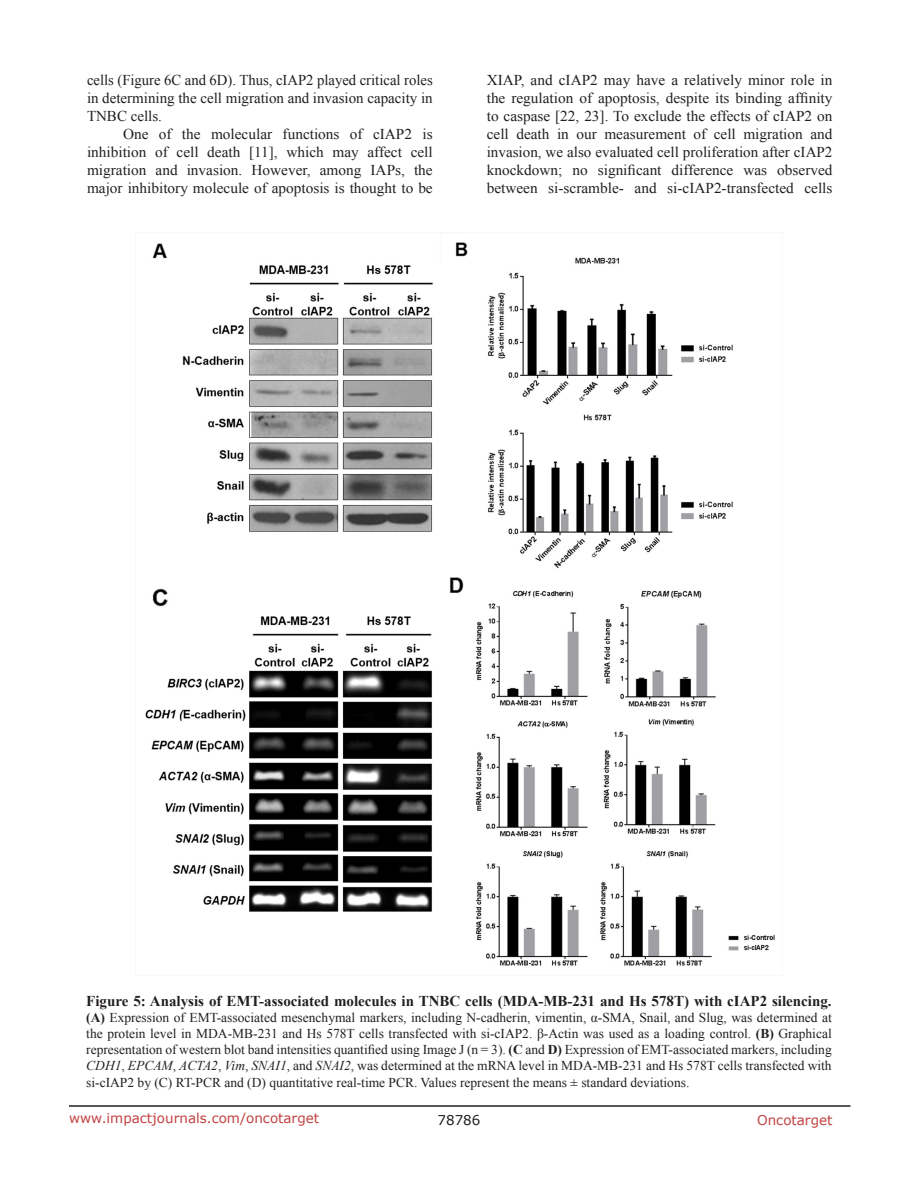
<style>
.page{position:relative;width:918px;height:1188px;background:#fff}
.page>*{position:absolute;margin:0;border:0;box-sizing:border-box;transform-origin:0 0}
.BodyText{font:15px/18px "Times New Roman";color:#231f20;text-align:justify}
.figuretext{font:700 15px "Times New Roman";color:#231f20}
.figuretext-2{font:13.5px/16.2px "Times New Roman";color:#231f20;text-align:justify}
.t1{font:13.5px "Verdana";color:#c24141}
.t2{font:13.5px "Verdana";color:#231f20}
.s1{font-weight:700}
.s2{font-style:italic}
</style>
<div class="page">
<hr style="left:69px;top:1105px;width:781px;height:2px;background:#231f20">
<img style="left:145px;top:242px;width:630px;height:724px">
<p class="BodyText" style="left:87px;top:71px;width:347px">cells (Figure 6C and 6D). Thus, cIAP2 played critical roles in determining the cell migration and invasion capacity in TNBC cells.</p>
<p class="BodyText" style="left:87px;top:125px;width:347px;text-indent:36px">One of the molecular functions of cIAP2 is inhibition of cell death [11], which may affect cell migration and invasion. However, among IAPs, the major inhibitory molecule of apoptosis is thought to be</p>
<p class="BodyText" style="left:487px;top:71px;width:347px">XIAP, and cIAP2 may have a relatively minor role in the regulation of apoptosis, despite its binding affinity to caspase [22, 23]. To exclude the effects of cIAP2 on cell death in our measurement of cell migration and invasion, we also evaluated cell proliferation after cIAP2 knockdown; no significant difference was observed between si-scramble- and si-cIAP2-transfected cells</p>
<p class="figuretext" style="left:86px;top:990px;width:747px">Figure 5: Analysis of EMT-associated molecules in TNBC cells (MDA-MB-231 and Hs 578T) with cIAP2 silencing.</p>
<p class="figuretext-2" style="left:86px;top:1009px;width:747px"><span class="s1">(A)</span> Expression of EMT-associated mesenchymal markers, including N-cadherin, vimentin, α-SMA, Snail, and Slug, was determined at the protein level in MDA-MB-231 and Hs 578T cells transfected with si-cIAP2. β-Actin was used as a loading control. <span class="s1">(B)</span> Graphical representation of western blot band intensities quantified using Image J (n = 3). <span class="s1">(C</span> and <span class="s1">D)</span> Expression of EMT-associated markers, including <span class="s2">CDH1</span>, <span class="s2">EPCAM</span>, <span class="s2">ACTA2</span>, <span class="s2">Vim</span>, <span class="s2">SNAI1</span>, and <span class="s2">SNAI2</span>, was determined at the mRNA level in MDA-MB-231 and Hs 578T cells transfected with si-cIAP2 by (C) RT-PCR and (D) quantitative real-time PCR. Values represent the means ± standard deviations.</p>
<p class="t1" style="left:69px;top:1109px;width:252px">www.impactjournals.com/oncotarget</p>
<p class="t2" style="left:438px;top:1111px;width:44px">78786</p>
<p class="t1" style="left:757px;top:1111px;width:77px">Oncotarget</p>
</div>
